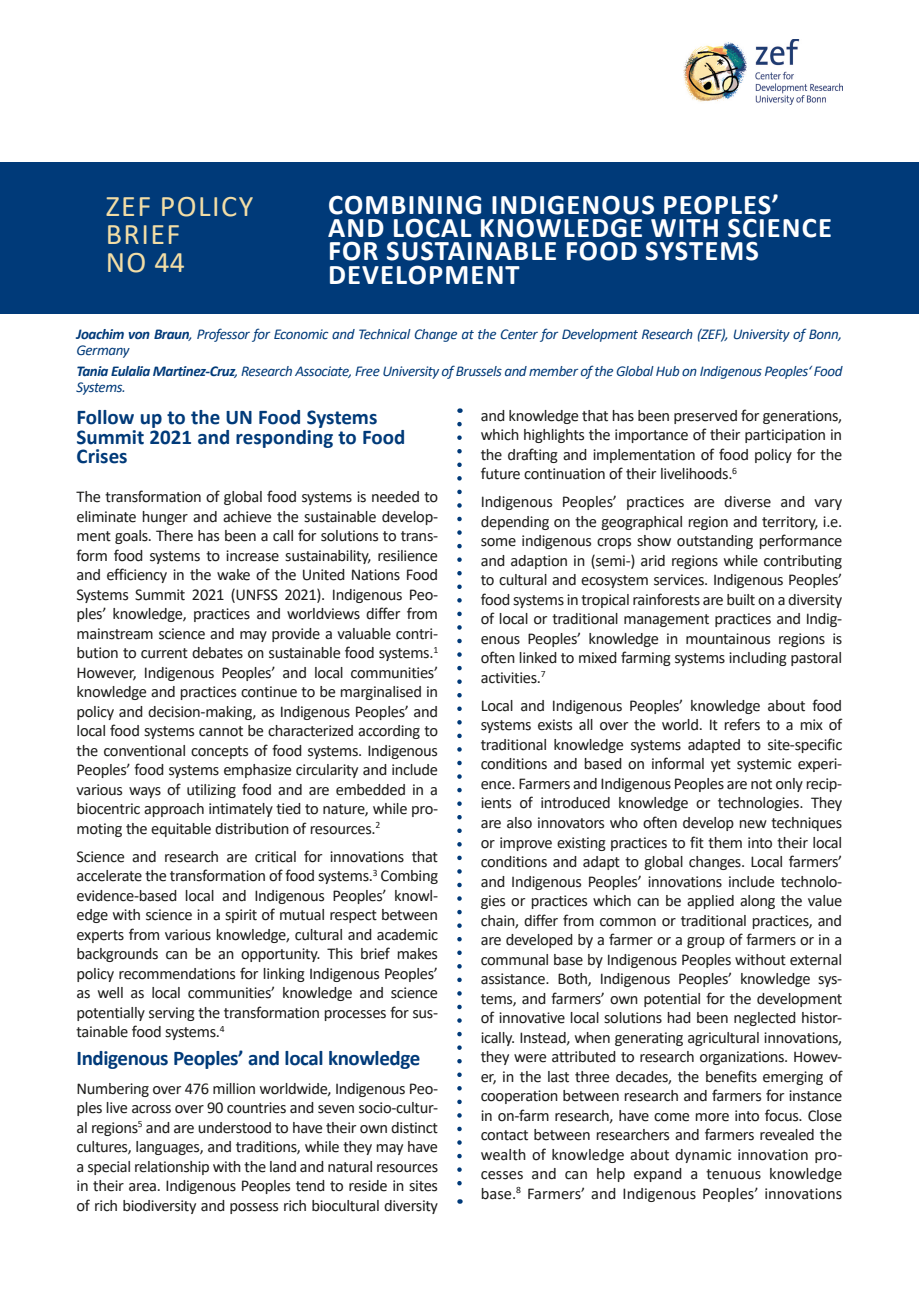
<style>
.page{position:relative;width:919px;height:1289px;background:#fff}
.page>*{position:absolute;margin:0;border:0;box-sizing:border-box;transform-origin:0 0}
.t1{font:30px/28.2px "Calibri";letter-spacing:.05em;color:#f2dda6}
.t2{font:700 28.5px/23.2px "Calibri";letter-spacing:.04em;color:#fff}
.t3{font:700 21px/19.5px "Calibri";letter-spacing:-.01em;color:#003a79}
.t4{font:16.5px/19.5px "Calibri";letter-spacing:-.02em;color:#1d1d1b;text-align:justify}
.t5{font:italic 15px/16.5px "Calibri";letter-spacing:-.03em;color:#003a79}
.s1{font-weight:700}
</style>
<div class="page">
<div style="left:0;top:162px;width:918px;height:152px;background:#003a79"></div>
<svg style="left:457px;top:424px;width:4px;height:779px"></svg>
<img style="left:683px;top:39px;width:159px;height:66px">
<h1 class="t1" style="left:106px;top:191px;width:149px">ZEF POLICY<br>BRIEF<br>NO 44</h1>
<h2 class="t2" style="left:328px;top:192px;width:505px">COMBINING INDIGENOUS PEOPLES’<br>AND LOCAL KNOWLEDGE WITH SCIENCE<br>FOR SUSTAINABLE FOOD SYSTEMS<br>DEVELOPMENT</h2>
<p class="t5" style="left:77px;top:325px;width:767px"><span class="s1">Joachim von Braun</span>, Professor for Economic and Technical Change at the Center for Development Research (ZEF), University of Bonn,<br>Germany</p>
<p class="t5" style="left:77px;top:362px;width:767px"><span class="s1">Tania Eulalia Martinez-Cruz</span>, Research Associate, Free University of Brussels and member of the Global Hub on Indigenous Peoples‘ Food<br>Systems.</p>
<p class="t3" style="left:77px;top:407px;width:330px">Follow up to the UN Food Systems<br>Summit 2021 and responding to Food<br>Crises</p>
<p class="t4" style="left:77px;top:486px;width:363px">The transformation of global food systems is needed to eliminate hunger and achieve the sustainable develop&shy;ment goals. There has been a call for solutions to trans&shy;form food systems to increase sustainability, resilience and efficiency in the wake of the United Nations Food Systems Summit 2021 (UNFSS 2021). Indigenous Peo&shy;ples’ knowledge, practices and worldviews differ from mainstream science and may provide a valuable contri&shy;bution to current debates on sustainable food systems. <sup>1<br></sup>However, Indigenous Peoples’ and local communities’ knowledge and practices continue to be marginalised in policy and decision-making, as Indigenous Peoples’ and local food systems cannot be characterized according to the conventional concepts of food systems. Indigenous Peoples’ food systems emphasize circularity and include various ways of utilizing food and are embedded in a biocentric approach intimately tied to nature, while pro&shy;moting the equitable distribution of resources. <sup>2</sup></p>
<p class="t4" style="left:77px;top:846px;width:363px">Science and research are critical for innovations that accelerate the transformation of food systems.<sup>3</sup> Combing evidence-based local and Indigenous Peoples’ knowl&shy;edge with science in a spirit of mutual respect between experts from various knowledge, cultural and academic backgrounds can be an opportunity. This brief makes policy recommendations for linking Indigenous Peoples’ as well as local communities’ knowledge and science potentially serving the transformation processes for sus&shy;tainable food systems.<sup>4</sup></p>
<p class="t3" style="left:77px;top:1048px;width:345px">Indigenous Peoples’ and local knowledge</p>
<p class="t4" style="left:77px;top:1077px;width:363px">Numbering over 476 million worldwide, Indigenous Peo&shy;ples live across over 90 countries and seven socio-cultur&shy;al regions<sup>5</sup> and are understood to have their own distinct cultures, languages, and traditions, while they may have a special relationship with the land and natural resources in their area. Indigenous Peoples tend to reside in sites of rich biodiversity and possess rich biocultural diversity</p>
<p class="t4" style="left:480px;top:405px;width:363px">and knowledge that has been preserved for generations, which highlights the importance of their participation in the drafting and implementation of food policy for the future continuation of their livelihoods.<sup>6</sup></p>
<p class="t4" style="left:480px;top:491px;width:363px">Indigenous Peoples’ practices are diverse and vary depending on the geographical region and territory, i.e. some indigenous crops show outstanding performance and adaption in (semi-) arid regions while contributing to cultural and ecosystem services. Indigenous Peoples’ food systems in tropical rainforests are built on a diversity of local or traditional management practices and Indig&shy;enous Peoples’ knowledge in mountainous regions is often linked to mixed farming systems including pastoral activities.<sup>7</sup></p>
<p class="t4" style="left:480px;top:695px;width:363px">Local and Indigenous Peoples’ knowledge about food systems exists all over the world. It refers to a mix of traditional knowledge systems adapted to site-specific conditions and based on informal yet systemic experi&shy;ence. Farmers and Indigenous Peoples are not only recip&shy;ients of introduced knowledge or technologies. They are also innovators who often develop new techniques or improve existing practices to fit them into their local conditions and adapt to global changes. Local farmers’ and Indigenous Peoples’ innovations include technolo&shy;gies or practices which can be applied along the value chain, differ from common or traditional practices, and are developed by a farmer or a group of farmers or in a communal base by Indigenous Peoples without external assistance. Both, Indigenous Peoples’ knowledge sys&shy;tems, and farmers’ own potential for the development of innovative local solutions had been neglected histor&shy;ically. Instead, when generating agricultural innovations, they were attributed to research organizations. Howev&shy;er, in the last three decades, the benefits emerging of cooperation between research and farmers for instance in on-farm research, have come more into focus. Close contact between researchers and farmers revealed the wealth of knowledge about dynamic innovation pro&shy;cesses and can help expand a tenuous knowledge base.<sup>8</sup> Farmers’ and Indigenous Peoples’ innovations</p>
</div>
